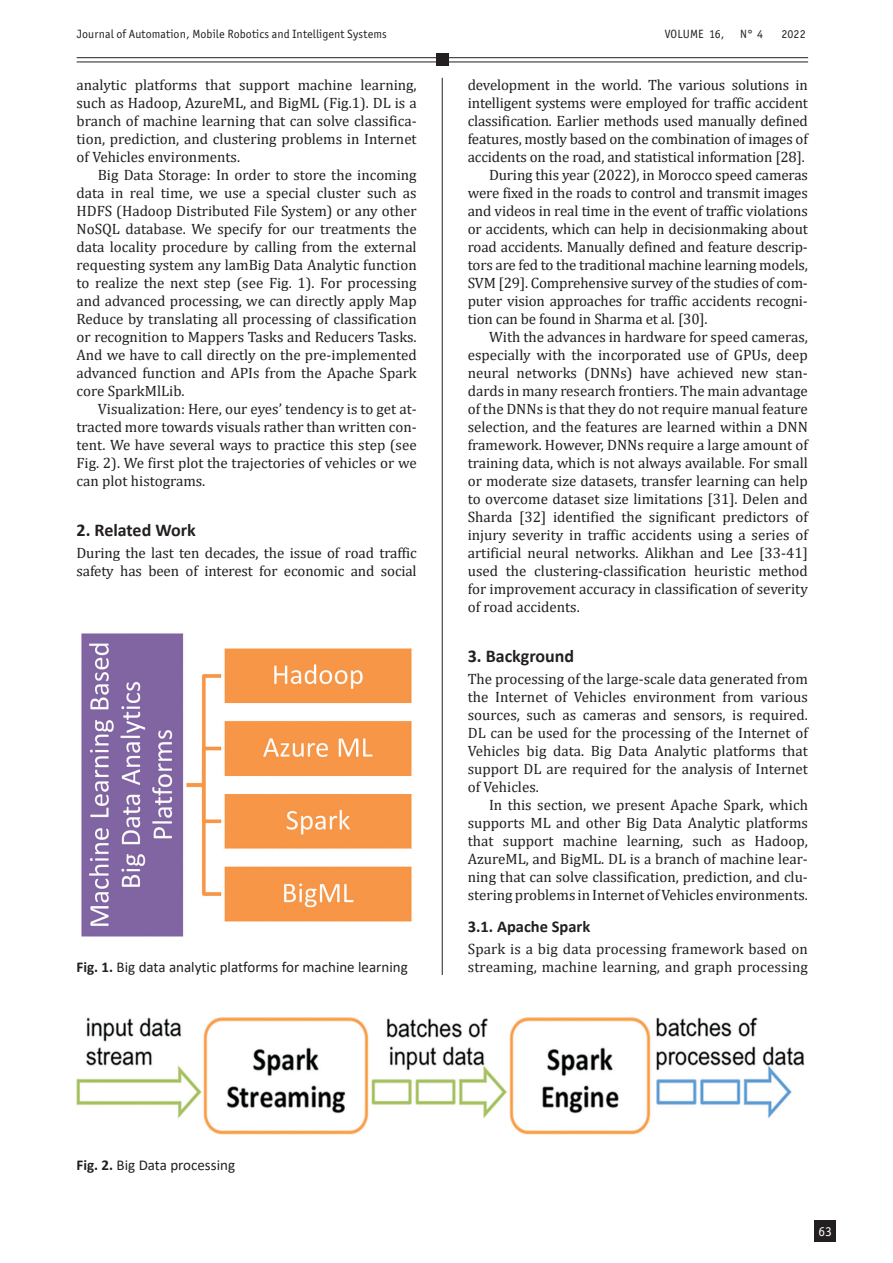
<style>
.page{position:relative;width:893px;height:1263px;background:#fff}
.page>*{position:absolute;margin:0;border:0;box-sizing:border-box;transform-origin:0 0}
.t1{font:700 18px "Calibri";color:#231f20}
.t2{font:700 16.5px "Calibri";color:#231f20}
.Para_indent{font:15px/18px "Cambria";color:#231f20;text-align:justify}
.Para_noindent{font:15px/18px "Cambria";letter-spacing:-.01em;color:#231f20;text-align:justify}
.Para_noindent-2{font:15px "Cambria";letter-spacing:.01em;color:#231f20}
.Figure_caption{font:15px "Calibri";color:#231f20}
.t3{font:13.5px "Officina San ITC";color:#fff}
.t4{font:12px "Officina San ITC";letter-spacing:.01em;color:#231f20}
.s1{font-family:"Officina Sans"}
.s2{font-weight:700}
</style>
<div class="page">
<div style="left:815px;top:1220px;width:21px;height:22px;background:#231f20"></div>
<hr style="left:77px;top:57px;width:731px;height:1px;background:#231f20">
<hr style="left:77px;top:62px;width:731px;height:1px;background:#231f20">
<div style="left:436px;top:53px;width:13px;height:13px;background:#231f20"></div>
<hr style="left:442px;top:78px;width:1px;height:897px;background:#231f20">
<img style="left:81px;top:633px;width:331px;height:304px">
<img style="left:77px;top:1018px;width:727px;height:116px">
<p class="t4" style="left:77px;top:27px;width:312px">Journal of Automation, Mobile Robotics and Intelligent Systems</p>
<p class="t4" style="left:665px;top:27px;width:61px">VOLUME 16,</p>
<p class="t4" style="left:740px;top:27px;width:25px">N<span class="s1">°</span> 4</p>
<p class="t4" style="left:781px;top:27px;width:26px">2022</p>
<p class="Para_indent" style="left:77px;top:76px;width:342px">analytic platforms that support machine learning, such as Hadoop, AzureML, and BigML (Fig.1). DL is a branch of machine learning that can solve classifica&shy;tion, prediction, and clustering problems in Internet of Vehicles environments.</p>
<p class="Para_indent" style="left:77px;top:166px;width:342px;text-indent:21px">Big Data Storage: In order to store the incoming data in real time, we use a special cluster such as HDFS (Hadoop Distributed File System) or any other NoSQL database. We specify for our treatments the data locality procedure by calling from the external requesting system any lamBig Data Analytic function to realize the next step (see Fig. 1). For processing and advanced processing, we can directly apply Map Reduce by translating all processing of classification or recognition to Mappers Tasks and Reducers Tasks.<br>And we have to call directly on the pre-implemented advanced function and APIs from the Apache Spark core SparkMlLib.</p>
<p class="Para_indent" style="left:77px;top:400px;width:342px;text-indent:21px">Visualization: Here, our eyes’ tendency is to get at&shy;tracted more towards visuals rather than written con&shy;tent. We have several ways to practice this step (see Fig. 2). We first plot the trajectories of vehicles or we can plot histograms.</p>
<h1 class="t1" style="left:77px;top:517px;width:121px">2. Related Work</h1>
<p class="Para_noindent" style="left:77px;top:544px;width:342px">During the last ten decades, the issue of road traffic safety has been of interest for economic and social</p>
<p class="Para_noindent" style="left:468px;top:76px;width:342px">development in the world. The various solutions in intelligent systems were employed for traffic accident classification. Earlier methods used manually defined features, mostly based on the combination of images of accidents on the road, and statistical information [28].</p>
<p class="Para_indent" style="left:468px;top:166px;width:342px;text-indent:21px">During this year (2022), in Morocco speed cameras were fixed in the roads to control and transmit images and videos in real time in the event of traffic violations or accidents, which can help in decisionmaking about road accidents. Manually defined and feature descrip&shy;tors are fed to the traditional machine learning models, SVM [29]. Comprehensive survey of the studies of com&shy;puter vision approaches for traffic accidents recogni&shy;tion can be found in Sharma et al. [30].</p>
<p class="Para_indent" style="left:468px;top:328px;width:342px;text-indent:21px">With the advances in hardware for speed cameras, especially with the incorporated use of GPUs, deep neural networks (DNNs) have achieved new stan&shy;dards in many research frontiers. The main advantage of the DNNs is that they do not require manual feature selection, and the features are learned within a DNN framework. However, DNNs require a large amount of training data, which is not always available. For small or moderate size datasets, transfer learning can help to overcome dataset size limitations [31]. Delen and Sharda [32] identified the significant predictors of injury severity in traffic accidents using a series of artificial neural networks. Alikhan and Lee [33-41] used the clustering-classification heuristic method for improvement accuracy in classification of severity of road accidents.</p>
<h1 class="t1" style="left:468px;top:643px;width:108px">3. Background</h1>
<p class="Para_noindent" style="left:468px;top:670px;width:342px">The processing of the large-scale data generated from the Internet of Vehicles environment from various sources, such as cameras and sensors, is required.<br>DL can be used for the processing of the Internet of Vehicles big data. Big Data Analytic platforms that support DL are required for the analysis of Internet of Vehicles.</p>
<p class="Para_indent" style="left:468px;top:796px;width:342px;text-indent:21px">In this section, we present Apache Spark, which supports ML and other Big Data Analytic platforms that support machine learning, such as Hadoop, AzureML, and BigML. DL is a branch of machine lear&shy;ning that can solve classification, prediction, and clu&shy;stering problems in Internet of Vehicles environments.</p>
<h2 class="t2" style="left:468px;top:914px;width:124px">3.1. Apache Spark</h2>
<p class="Para_noindent-2" style="left:468px;top:940px;width:342px">Spark is a big data processing framework based on</p>
<p class="Figure_caption" style="left:77px;top:957px;width:333px"><span class="s2">Fig. 1.</span> Big data analytic platforms for machine learning</p>
<p class="Para_noindent-2" style="left:468px;top:958px;width:342px">streaming, machine learning, and graph processing</p>
<p class="Figure_caption" style="left:77px;top:1155px;width:160px"><span class="s2">Fig. 2.</span> Big Data processing</p>
<p class="t3" style="left:818px;top:1223px;width:15px">63</p>
</div>
